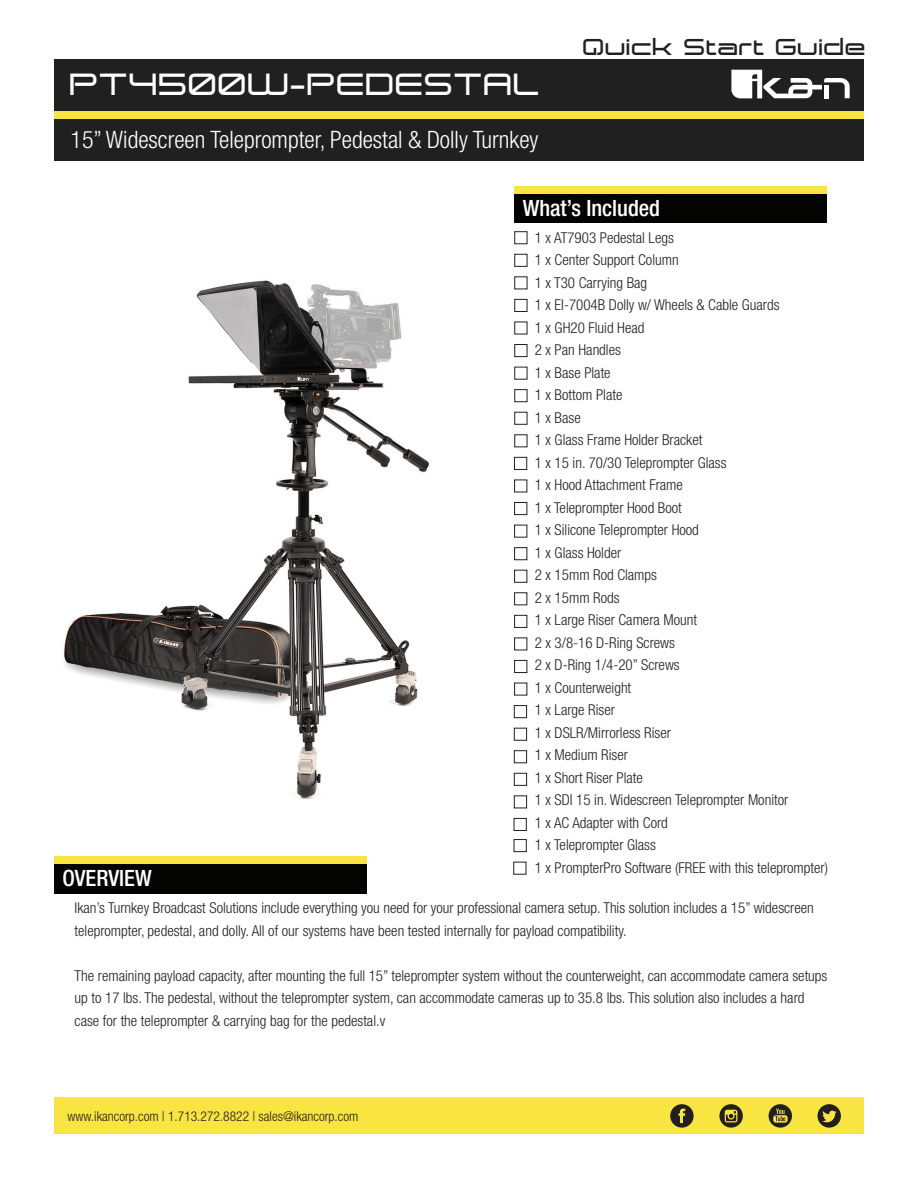
<style>
.page{position:relative;width:918px;height:1188px;background:#fff}
.page>*{position:absolute;margin:0;border:0;box-sizing:border-box;transform-origin:0 0}
.t1{font:700 30px "Expansiva";color:#fff}
.t2{font:300 condensed 24px "Helvetica Neue LT Std";color:#fff}
.t3{font:500 condensed 22.5px "Helvetica Neue LT Std";color:#fff}
.t4{font:700 22.5px "Expansiva";color:#212020}
.t5{font:300 condensed 15px/22.5px "Helvetica Neue LT Std";color:#231f20}
.t6{font:300 condensed 13.5px "Helvetica Neue LT Std";color:#231f20}
</style>
<div class="page">
<div style="left:54px;top:1098px;width:810px;height:36px;background:#f8e541"></div>
<svg style="left:670px;top:1104px;width:24px;height:24px"></svg>
<svg style="left:769px;top:1104px;width:23px;height:24px"></svg>
<svg style="left:719px;top:1104px;width:24px;height:24px"></svg>
<svg style="left:817px;top:1104px;width:24px;height:24px"></svg>
<div style="left:55px;top:59px;width:809px;height:102px;background:#212020"></div>
<div style="left:55px;top:111px;width:809px;height:7px;background:#f8e541"></div>
<svg style="left:731px;top:70px;width:119px;height:28px"></svg>
<img style="left:64px;top:276px;width:464px;height:532px">
<div style="left:54px;top:860px;width:312px;height:33px;background:#040503"></div>
<div style="left:54px;top:857px;width:312px;height:7px;background:#f8e541"></div>
<div style="left:514px;top:231px;width:13px;height:13px;border:1px solid #231f20"></div>
<div style="left:514px;top:276px;width:13px;height:13px;border:1px solid #231f20"></div>
<div style="left:514px;top:322px;width:13px;height:12px;border:1px solid #231f20"></div>
<div style="left:514px;top:389px;width:13px;height:13px;border:1px solid #231f20"></div>
<div style="left:514px;top:254px;width:13px;height:13px;border:1px solid #231f20"></div>
<div style="left:514px;top:299px;width:13px;height:13px;border:1px solid #231f20"></div>
<div style="left:514px;top:367px;width:13px;height:13px;border:1px solid #231f20"></div>
<div style="left:514px;top:344px;width:13px;height:13px;border:1px solid #231f20"></div>
<div style="left:514px;top:412px;width:13px;height:13px;border:1px solid #231f20"></div>
<div style="left:514px;top:434px;width:13px;height:13px;border:1px solid #231f20"></div>
<div style="left:514px;top:190px;width:312px;height:33px;background:#040503"></div>
<div style="left:514px;top:187px;width:312px;height:7px;background:#f8e541"></div>
<div style="left:514px;top:457px;width:13px;height:13px;border:1px solid #231f20"></div>
<div style="left:514px;top:480px;width:13px;height:12px;border:1px solid #231f20"></div>
<div style="left:514px;top:525px;width:13px;height:13px;border:1px solid #231f20"></div>
<div style="left:514px;top:570px;width:13px;height:13px;border:1px solid #231f20"></div>
<div style="left:514px;top:637px;width:13px;height:13px;border:1px solid #231f20"></div>
<div style="left:514px;top:502px;width:13px;height:13px;border:1px solid #231f20"></div>
<div style="left:514px;top:547px;width:13px;height:13px;border:1px solid #231f20"></div>
<div style="left:514px;top:615px;width:13px;height:13px;border:1px solid #231f20"></div>
<div style="left:514px;top:592px;width:13px;height:13px;border:1px solid #231f20"></div>
<div style="left:514px;top:660px;width:13px;height:13px;border:1px solid #231f20"></div>
<div style="left:514px;top:683px;width:13px;height:12px;border:1px solid #231f20"></div>
<div style="left:514px;top:705px;width:13px;height:13px;border:1px solid #231f20"></div>
<div style="left:514px;top:750px;width:13px;height:13px;border:1px solid #231f20"></div>
<div style="left:514px;top:728px;width:13px;height:13px;border:1px solid #231f20"></div>
<div style="left:514px;top:773px;width:13px;height:13px;border:1px solid #231f20"></div>
<div style="left:514px;top:795px;width:13px;height:13px;border:1px solid #231f20"></div>
<div style="left:514px;top:818px;width:13px;height:13px;border:1px solid #231f20"></div>
<div style="left:514px;top:839px;width:13px;height:13px;border:1px solid #231f20"></div>
<div style="left:513px;top:862px;width:13px;height:13px;border:1px solid #231f20"></div>
<p class="t1" style="left:70px;top:65px;width:474px">PT4500W-PEDESTAL</p>
<p class="t2" style="left:70px;top:126px;width:470px">15” Widescreen Teleprompter, Pedestal &amp; Dolly Turnkey</p>
<p class="t4" style="left:584px;top:32px;width:285px">Quick Start Guide</p>
<p class="t3" style="left:523px;top:194px;width:139px">What’s Included</p>
<p class="t5" style="left:535px;top:226px;width:141px">1 x AT7903 Pedestal Legs</p>
<p class="t5" style="left:535px;top:249px;width:146px">1 x Center Support Column</p>
<p class="t5" style="left:535px;top:271px;width:114px">1 x T30 Carrying Bag</p>
<p class="t5" style="left:535px;top:294px;width:246px">1 x EI-7004B Dolly w/ Wheels &amp; Cable Guards</p>
<p class="t5" style="left:535px;top:316px;width:111px">1 x GH20 Fluid Head</p>
<p class="t5" style="left:535px;top:339px;width:88px">2 x Pan Handles</p>
<p class="t5" style="left:535px;top:361px;width:78px">1 x Base Plate</p>
<p class="t5" style="left:535px;top:384px;width:89px">1 x Bottom Plate</p>
<p class="t5" style="left:535px;top:406px;width:48px">1 x Base</p>
<p class="t5" style="left:535px;top:429px;width:169px">1 x Glass Frame Holder Bracket</p>
<p class="t5" style="left:535px;top:451px;width:193px">1 x 15 in. 70/30 Teleprompter Glass</p>
<p class="t5" style="left:535px;top:474px;width:150px">1 x Hood Attachment Frame</p>
<p class="t5" style="left:535px;top:496px;width:149px">1 x Teleprompter Hood Boot</p>
<p class="t5" style="left:535px;top:519px;width:166px">1 x Silicone Teleprompter Hood</p>
<p class="t5" style="left:535px;top:541px;width:88px">1 x Glass Holder</p>
<p class="t5" style="left:535px;top:564px;width:124px">2 x 15mm Rod Clamps</p>
<p class="t5" style="left:535px;top:586px;width:86px">2 x 15mm Rods</p>
<p class="t5" style="left:535px;top:609px;width:164px">1 x Large Riser Camera Mount</p>
<p class="t5" style="left:535px;top:631px;width:142px">2 x 3/8-16 D-Ring Screws</p>
<p class="t5" style="left:535px;top:654px;width:147px">2 x D-Ring 1/4-20” Screws</p>
<p class="t5" style="left:535px;top:676px;width:98px">1 x Counterweight</p>
<p class="t5" style="left:535px;top:699px;width:82px">1 x Large Riser</p>
<p class="t5" style="left:535px;top:721px;width:138px">1 x DSLR/Mirrorless Riser</p>
<p class="t5" style="left:535px;top:744px;width:95px">1 x Medium Riser</p>
<p class="t5" style="left:535px;top:766px;width:110px">1 x Short Riser Plate</p>
<p class="t5" style="left:535px;top:789px;width:255px">1 x SDI 15 in. Widescreen Teleprompter Monitor</p>
<p class="t5" style="left:535px;top:811px;width:135px">1 x AC Adapter with Cord</p>
<p class="t5" style="left:535px;top:834px;width:123px">1 x Teleprompter Glass</p>
<p class="t5" style="left:535px;top:856px;width:295px">1 x PrompterPro Software (FREE with this teleprompter)</p>
<p class="t3" style="left:63px;top:865px;width:91px">OVERVIEW</p>
<p class="t5" style="left:75px;top:897px;width:741px">Ikan’s Turnkey Broadcast Solutions include everything you need for your professional camera setup. This solution includes a 15” widescreen teleprompter, pedestal, and dolly. All of our systems have been tested internally for payload compatibility.</p>
<p class="t5" style="left:75px;top:964px;width:754px">The remaining payload capacity, after mounting the full 15” teleprompter system without the counterweight, can accommodate camera setups up to 17 lbs. The pedestal, without the teleprompter system, can accommodate cameras up to 35.8 lbs. This solution also includes a hard case for the teleprompter &amp; carrying bag for the pedestal.v</p>
<p class="t6" style="left:68px;top:1108px;width:292px">www.ikancorp.com | 1.713.272.8822 | sales@ikancorp.com</p>
</div>
